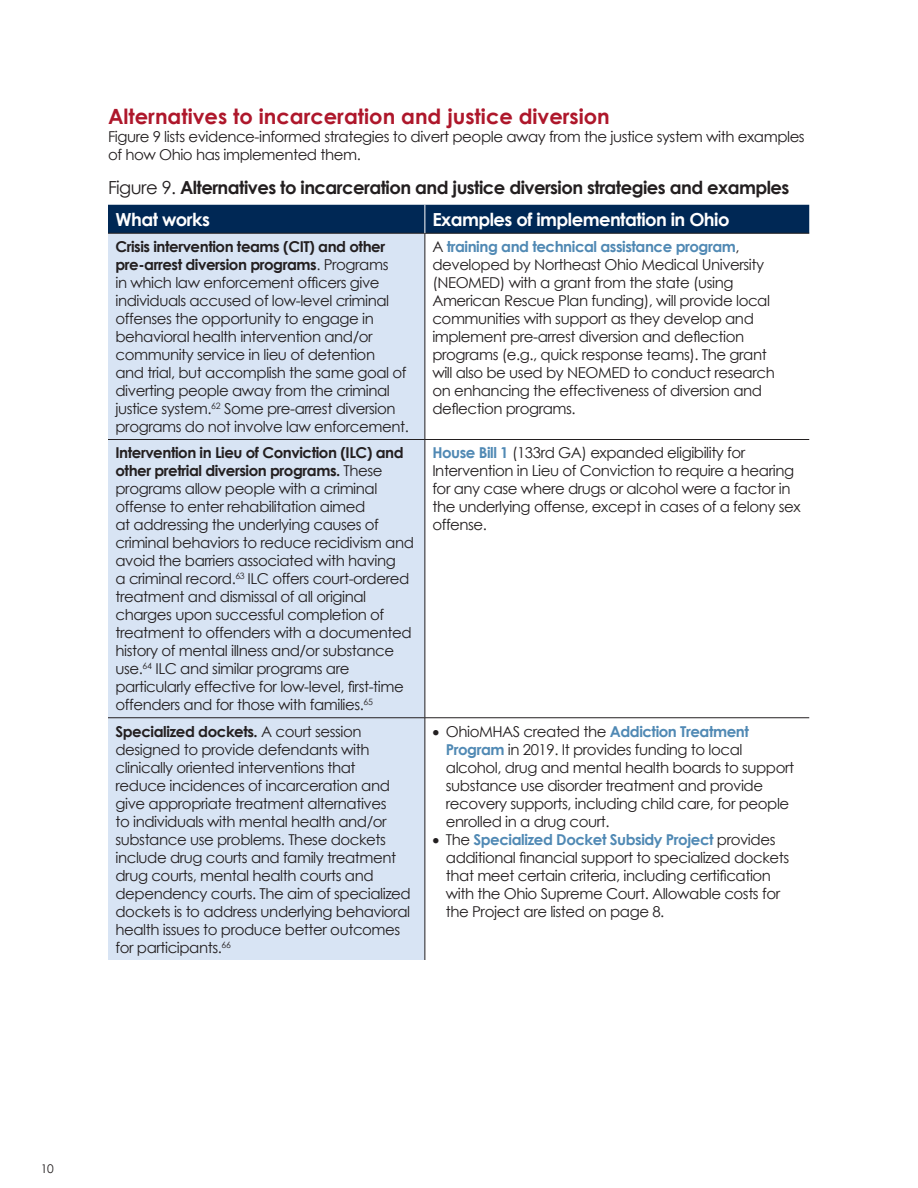
<style>
.page{position:relative;width:918px;height:1188px;background:#fff}
.page>*{position:absolute;margin:0;border:0;box-sizing:border-box;transform-origin:0 0}
.heading_2{font:700 21px "Century Gothic";color:#ae172b}
.t1{font:700 18px "Century Gothic";letter-spacing:-.03em;color:#231f20}
.t2{font:700 18px "Century Gothic";letter-spacing:-.03em;color:#fff}
.t3{font:15px/18px "Century Gothic";letter-spacing:-.03em;color:#231f20}
.t4{font:12px "Century Gothic Pro";color:#231f20}
.s1{font-weight:400}
.s2{font-weight:700}
.s3{font-weight:700;color:#5089b4}
</style>
<div class="page">
<div style="left:108px;top:234px;width:317px;height:726px;background:#d8e4f4"></div>
<hr style="left:108px;top:233px;width:317px;height:1px;background:#231f20">
<hr style="left:425px;top:233px;width:384px;height:1px;background:#231f20">
<hr style="left:425px;top:233px;width:1px;height:206px;background:#231f20">
<hr style="left:108px;top:439px;width:317px;height:1px;background:#231f20">
<hr style="left:425px;top:439px;width:384px;height:1px;background:#231f20">
<hr style="left:425px;top:440px;width:1px;height:278px;background:#231f20">
<hr style="left:108px;top:717px;width:317px;height:1px;background:#231f20">
<hr style="left:425px;top:717px;width:384px;height:1px;background:#231f20">
<hr style="left:425px;top:718px;width:1px;height:242px;background:#231f20">
<div style="left:108px;top:205px;width:701px;height:28px;background:#002855"></div>
<p class="heading_2" style="left:108px;top:100px;width:503px">Alternatives to incarceration and justice diversion</p>
<p class="t3" style="left:108px;top:127px;width:698px">Figure 9 lists evidence-informed strategies to divert people away from the justice system with examples of how Ohio has implemented them.</p>
<p class="t1" style="left:108px;top:174px;width:683px"><span class="s1">Figure 9.</span> Alternatives to incarceration and justice diversion strategies and examples</p>
<p class="t2" style="left:116px;top:206px;width:96px">What works</p>
<p class="t2" style="left:432px;top:206px;width:299px">Examples of implementation in Ohio</p>
<p class="t3" style="left:116px;top:237px;width:295px"><span class="s2">Crisis intervention teams (CIT) and other pre-arrest diversion programs</span>. Programs<br>in which law enforcement officers give individuals accused of low-level criminal offenses the opportunity to engage in behavioral health intervention and/or community service in lieu of detention<br>and trial, but accomplish the same goal of diverting people away from the criminal justice system.<sup>62</sup> Some pre-arrest diversion programs do not involve law enforcement.</p>
<p class="t3" style="left:432px;top:237px;width:344px">A <span class="s3">training and technical assistance program</span>, developed by Northeast Ohio Medical University (NEOMED) with a grant from the state (using American Rescue Plan funding), will provide local communities with support as they develop and implement pre-arrest diversion and deflection programs (e.g., quick response teams). The grant will also be used by NEOMED to conduct research on enhancing the effectiveness of diversion and deflection programs.</p>
<p class="t3" style="left:116px;top:444px;width:300px"><span class="s2">Intervention in Lieu of Conviction (ILC) and other pretrial diversion programs.</span> These programs allow people with a criminal offense to enter rehabilitation aimed<br>at addressing the underlying causes of criminal behaviors to reduce recidivism and avoid the barriers associated with having<br>a criminal record.<sup>63</sup> ILC offers court-ordered treatment and dismissal of all original charges upon successful completion of treatment to offenders with a documented history of mental illness and/or substance use.<sup>64</sup> ILC and similar programs are particularly effective for low-level, first-time offenders and for those with families.<sup>65</sup></p>
<p class="t3" style="left:432px;top:444px;width:370px"><span class="s3">House Bill 1</span> (133rd GA) expanded eligibility for Intervention in Lieu of Conviction to require a hearing for any case where drugs or alcohol were a factor in the underlying offense, except in cases of a felony sex offense.</p>
<p class="t3" style="left:116px;top:722px;width:297px"><span class="s2">Specialized dockets.</span> A court session designed to provide defendants with clinically oriented interventions that<br>reduce incidences of incarceration and give appropriate treatment alternatives<br>to individuals with mental health and/or substance use problems. These dockets include drug courts and family treatment drug courts, mental health courts and dependency courts. The aim of specialized dockets is to address underlying behavioral health issues to produce better outcomes for participants.<sup>66</sup></p>
<p class="t3" style="left:446px;top:722px;width:350px;text-indent:-14px">• OhioMHAS created the <span class="s3">Addiction Treatment Program</span> in 2019. It provides funding to local alcohol, drug and mental health boards to support substance use disorder treatment and provide recovery supports, including child care, for people enrolled in a drug court.</p>
<p class="t3" style="left:446px;top:830px;width:345px;text-indent:-14px">• The <span class="s3">Specialized Docket Subsidy Project</span> provides additional financial support to specialized dockets that meet certain criteria, including certification with the Ohio Supreme Court. Allowable costs for the Project are listed on page 8.</p>
<p class="t4" style="left:41px;top:1162px;width:15px">10</p>
</div>
